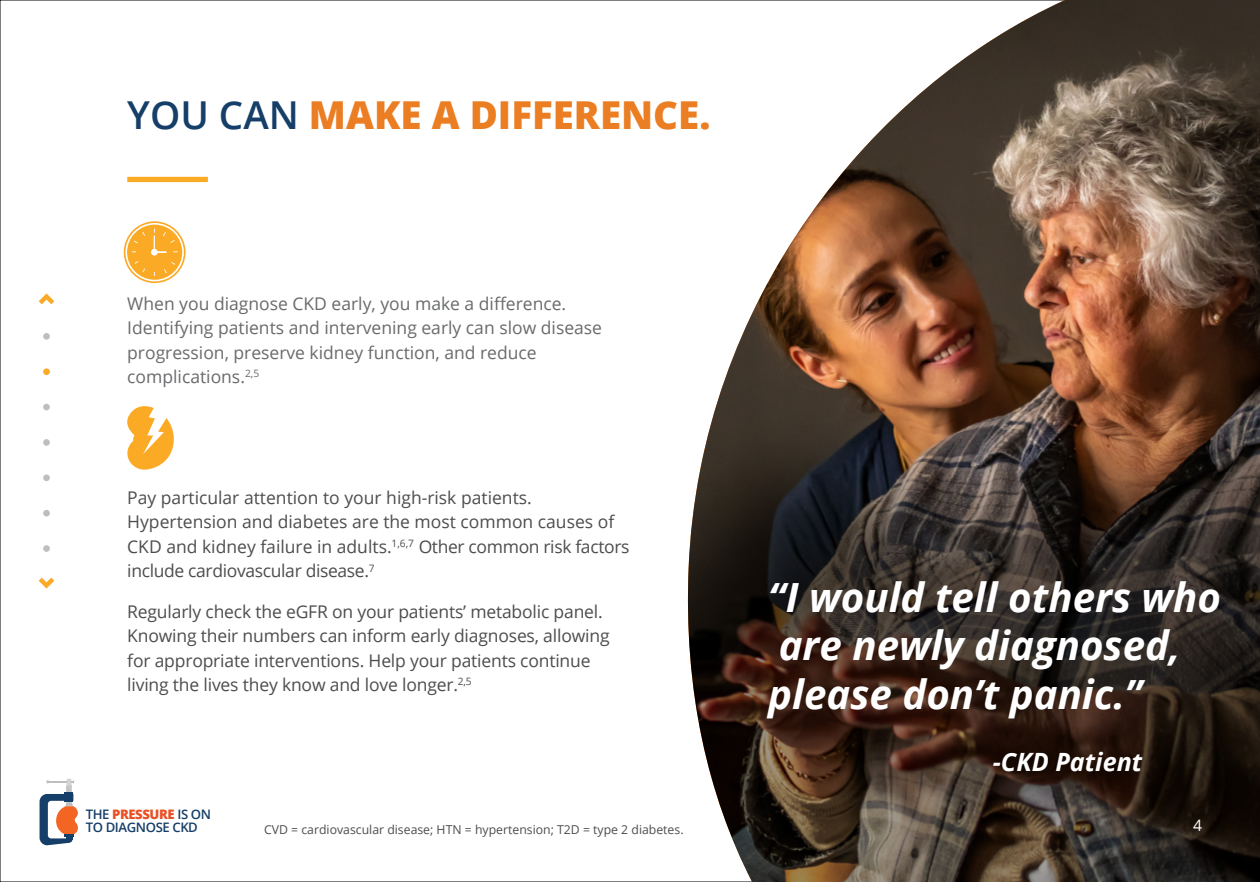
<style>
.page{position:relative;width:1260px;height:882px;background:#fff}
.page>*{position:absolute;margin:0;border:0;box-sizing:border-box;transform-origin:0 0}
.t1{font:italic 700 40.25px/48.5px "Open Sans";color:#fff}
.t2{font:800 38.5px "Open Sans";color:#eb7d23}
.t3{font:italic 700 25.2px "Open Sans";color:#fff}
.t4{font:17.5px/24.5px "Open Sans";letter-spacing:-.01em;color:#4d4d4f}
.t5{font:17.5px/24.5px "Open Sans";color:#696a6c}
.t6{font:15.75px "Open Sans";color:#fff}
.t7{font:600 13.12px/13.7px "Open Sans";letter-spacing:-.03em;color:#153e68}
.t8{font:12.25px "Open Sans";color:#4d4d4f}
.s1{font-weight:600;color:#153e68}
.s2{font-weight:800;color:#e95125}
</style>
<div class="page">
<img style="left:683px;top:0;width:577px;height:882px">
<svg style="left:40px;top:779px;width:38px;height:66px"></svg>
<div style="left:127px;top:177px;width:81px;height:5px;background:#fbaa26"></div>
<svg style="left:127px;top:406px;width:47px;height:64px"></svg>
<svg style="left:124px;top:221px;width:62px;height:62px"></svg>
<div style="left:43px;top:439px;width:7px;height:7px;background:#bcbec0;border-radius:50%"></div>
<div style="left:43px;top:510px;width:7px;height:7px;background:#bcbec0;border-radius:50%"></div>
<div style="left:43px;top:368px;width:7px;height:7px;background:#fbaa26;border-radius:50%"></div>
<div style="left:43px;top:545px;width:7px;height:7px;background:#bcbec0;border-radius:50%"></div>
<div style="left:43px;top:404px;width:7px;height:6px;background:#bcbec0;border-radius:50%"></div>
<div style="left:43px;top:474px;width:7px;height:7px;background:#bcbec0;border-radius:50%"></div>
<div style="left:43px;top:333px;width:7px;height:7px;background:#bcbec0;border-radius:50%"></div>
<svg style="left:39px;top:293px;width:15px;height:11px"></svg>
<svg style="left:39px;top:578px;width:15px;height:11px"></svg>
<h2 class="t2" style="left:127px;top:86px;width:585px"><span class="s1">YOU CAN</span> MAKE A DIFFERENCE.</h2>
<p class="t5" style="left:127px;top:291px;width:476px">When you diagnose CKD early, you make a difference.<br>Identifying patients and intervening early can slow disease progression, preserve kidney function, and reduce complications.<sup>2,5</sup></p>
<p class="t4" style="left:127px;top:485px;width:504px">Pay particular attention to your high-risk patients.<br>Hypertension and diabetes are the most common causes of CKD and kidney failure in adults.<sup>1,6,7</sup> Other common risk factors include cardiovascular disease.<sup>7</sup></p>
<p class="t4" style="left:127px;top:599px;width:484px">Regularly check the eGFR on your patients’ metabolic panel.<br>Knowing their numbers can inform early diagnoses, allowing for appropriate interventions. Help your patients continue living the lives they know and love longer.<sup>2,5</sup></p>
<h1 class="t1" style="left:768px;top:572px;width:454px">“I would tell others who are newly diagnosed, please don’t panic.”</h1>
<h3 class="t3" style="left:993px;top:745px;width:151px">-CKD Patient</h3>
<p class="t7" style="left:86px;top:807px;width:127px">THE <span class="s2">PRESSURE</span> IS ON<br>TO DIAGNOSE CKD</p>
<p class="t8" style="left:264px;top:821px;width:421px">CVD = cardiovascular disease; HTN = hypertension; T2D = type 2 diabetes.</p>
<p class="t6" style="left:1193px;top:815px;width:11px">4</p>
</div>
